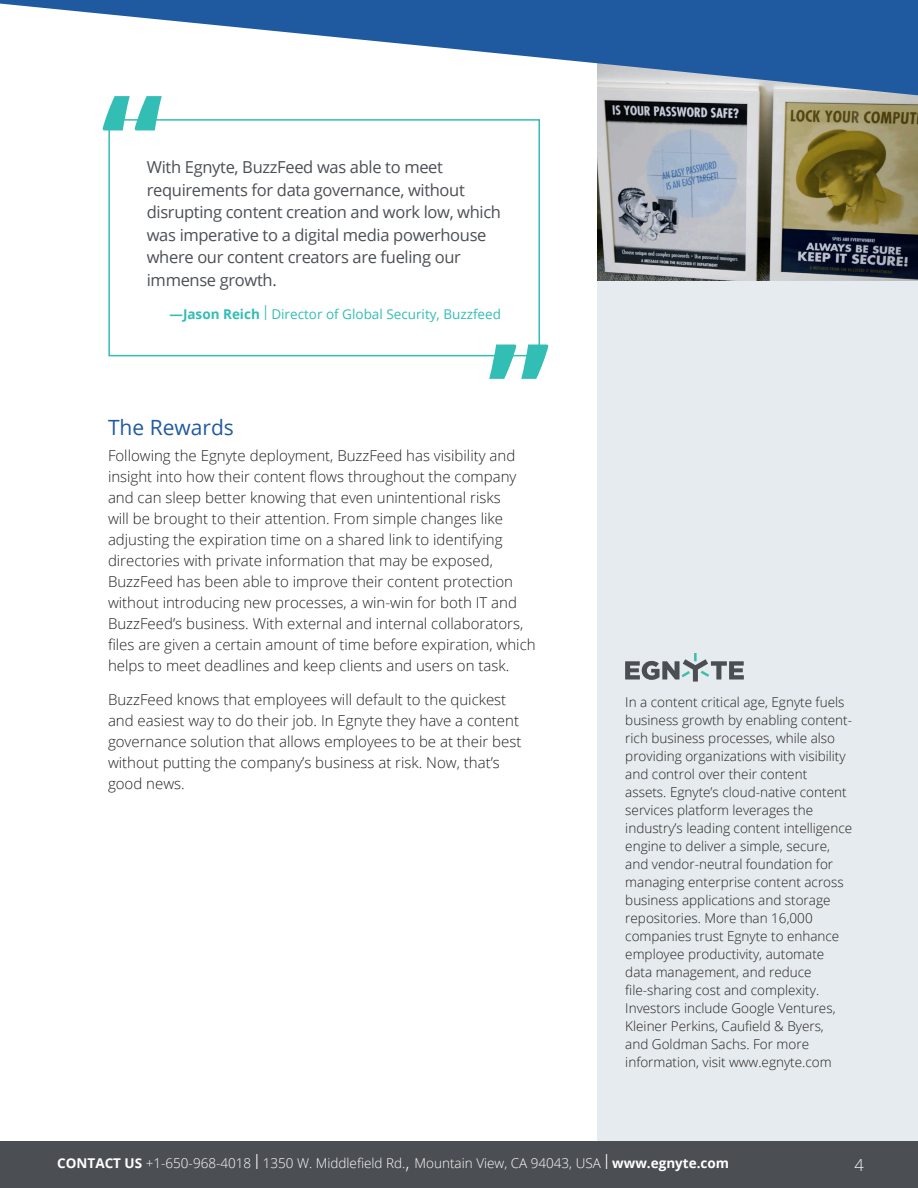
<style>
.page{position:relative;width:918px;height:1188px;background:#fff}
.page>*{position:absolute;margin:0;border:0;box-sizing:border-box;transform-origin:0 0}
.A_head{font:21px "Open Sans";color:#1f5aa0}
.small_quote{font:16.5px/22.5px "Open Sans";letter-spacing:-.02em;color:#4b4f54}
.t1{font:300 16.5px "Open Sans";color:#fff}
.copy{font:300 15px/21px "Open Sans";color:#231f20}
.t2{font:300 13.5px/18px "Open Sans";color:#231f20}
.t3{font:300 13.5px "Open Sans";color:#fff}
.quote_attribute{font:13.5px "Open Sans";color:#32bdb5}
.s1{font-weight:700}
.s2{font-weight:300;font-size:19.5px}
.s3{font-size:19.5px}
</style>
<div class="page">
<div style="left:597px;top:0;width:321px;height:1188px;background:#e5ebee"></div>
<svg style="left:625px;top:653px;width:119px;height:29px"></svg>
<img style="left:597px;top:97px;width:321px;height:183px">
<div style="left:108px;top:119px;width:432px;height:237px;background:#fff;border:2px solid #32bdb5"></div>
<svg style="left:103px;top:97px;width:59px;height:33px"></svg>
<svg style="left:489px;top:345px;width:59px;height:34px"></svg>
<svg style="left:0;top:0;width:918px;height:97px;fill:#1f5aa0"></svg>
<div style="left:0;top:1142px;width:918px;height:46px;background:#4b4f54"></div>
<p class="small_quote" style="left:147px;top:156px;width:356px">With Egnyte, BuzzFeed was able to meet requirements for data governance, without disrupting content creation and work low, which was imperative to a digital media powerhouse where our content creators are fueling our immense growth.</p>
<p class="quote_attribute" style="left:170px;top:305px;width:333px"><span class="s1">—Jason Reich</span> <span class="s2">l</span> Director of Global Security, Buzzfeed</p>
<p class="A_head" style="left:108px;top:413px;width:127px">The Rewards</p>
<p class="copy" style="left:108px;top:445px;width:429px">Following the Egnyte deployment, BuzzFeed has visibility and insight into how their content flows throughout the company and can sleep better knowing that even unintentional risks<br>will be brought to their attention. From simple changes like adjusting the expiration time on a shared link to identifying directories with private information that may be exposed, BuzzFeed has been able to improve their content protection without introducing new processes, a win-win for both IT and BuzzFeed’s business. With external and internal collaborators, files are given a certain amount of time before expiration, which helps to meet deadlines and keep clients and users on task.</p>
<p class="copy" style="left:108px;top:689px;width:415px">BuzzFeed knows that employees will default to the quickest and easiest way to do their job. In Egnyte they have a content governance solution that allows employees to be at their best without putting the company’s business at risk. Now, that’s good news.</p>
<p class="t2" style="left:625px;top:692px;width:228px">In a content critical age, Egnyte fuels business growth by enabling content&shy;rich business processes, while also providing organizations with visibility and control over their content<br>assets. Egnyte’s cloud-native content services platform leverages the industry’s leading content intelligence engine to deliver a simple, secure, and vendor-neutral foundation for managing enterprise content across business applications and storage repositories. More than 16,000 companies trust Egnyte to enhance employee productivity, automate data management, and reduce file-sharing cost and complexity.<br>Investors include Google Ventures, Kleiner Perkins, Caufield &amp; Byers,<br>and Goldman Sachs. For more information, visit www.egnyte.com</p>
<p class="t3" style="left:57px;top:1154px;width:673px"><span class="s1">CONTACT US</span> +1-650-968-4018 <span class="s3">l</span> 1350 W. Middlefield Rd.<span class="s3">,</span> Mountain View, CA 94043, USA <span class="s3">l</span> <span class="s1">www.egnyte.com</span></p>
<p class="t1" style="left:855px;top:1154px;width:11px">4</p>
</div>
